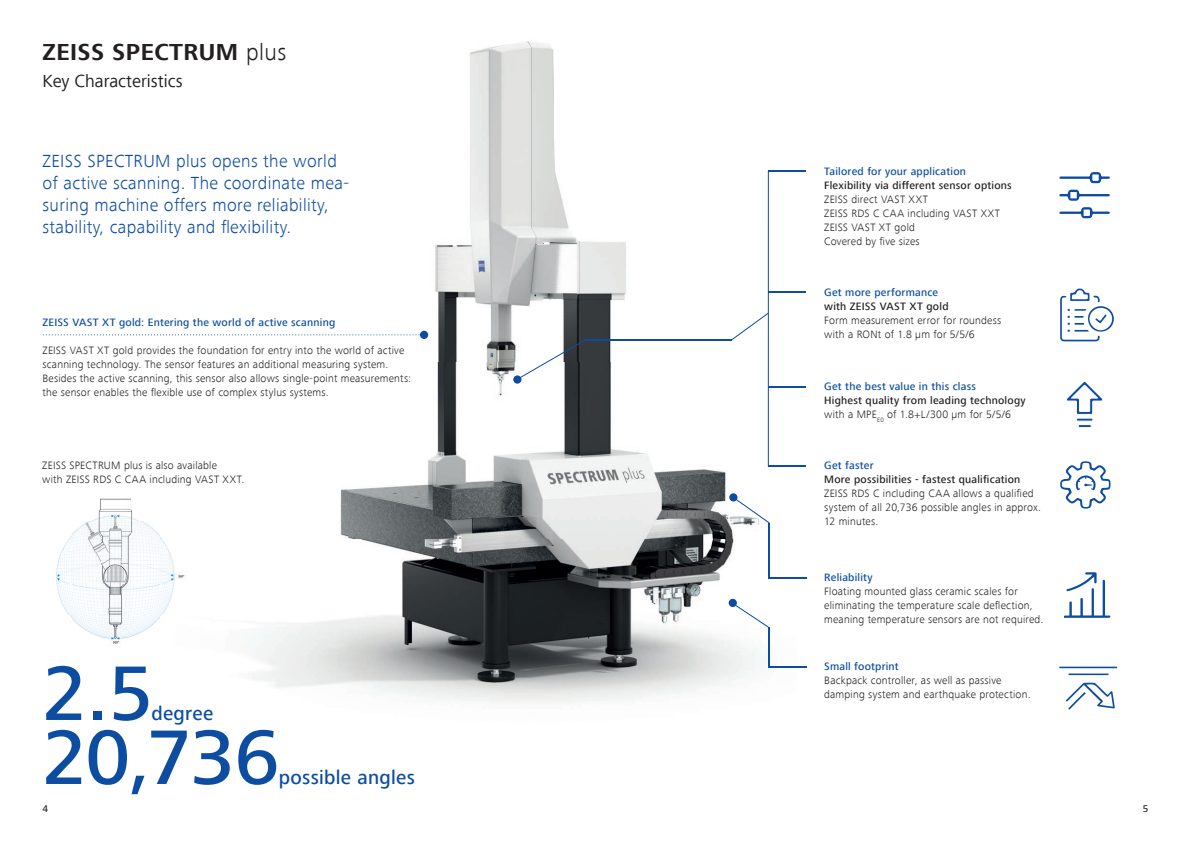
<style>
.page{position:relative;width:1191px;height:842px;background:#fff}
.page>*{position:absolute;margin:0;border:0;box-sizing:border-box;transform-origin:0 0}
.t1{font:500 80px "ZEISS Frutiger Next W1 G";color:#0d4da1}
.t2{font:700 23.8px "ZEISS Frutiger Next W1 G";letter-spacing:.02em;color:#231f20}
.t3{font:500 20px "ZEISS Frutiger Next W1 G";letter-spacing:.015em;color:#0d4da1}
.t4{font:300 18px/22px "ZEISS Frutiger Next W1 G";letter-spacing:.02em;color:#0d4da1}
.t5{font:18px "ZEISS Frutiger Next W1 G";color:#231f20}
.t6{font:300 11px/14px "ZEISS Frutiger Next W1 G";letter-spacing:.02em;color:#231f20}
.t7{font:500 11px/14px "ZEISS Frutiger Next W1 G";letter-spacing:.02em;color:#231f20}
.t8{font:500 11px "ZEISS Frutiger Next W1 G";letter-spacing:.02em;color:#0d4da1}
.t9{font:500 10px "ZEISS Frutiger Next W1 G";color:#231f20}
.s1{font-weight:300}
</style>
<div class="page">
<img style="left:73px;top:41px;width:723px;height:321px">
<img style="left:348px;top:362px;width:448px;height:341px">
<img style="left:252px;top:504px;width:96px;height:184px">
<svg style="left:731px;top:313px;width:37px;height:27px"></svg>
<svg style="left:518px;top:339px;width:68px;height:40px"></svg>
<svg style="left:733px;top:497px;width:36px;height:26px"></svg>
<svg style="left:729px;top:601px;width:40px;height:27px"></svg>
<svg style="left:1060px;top:461px;width:50px;height:48px"></svg>
<svg style="left:1059px;top:666px;width:58px;height:9px"></svg>
<svg style="left:1066px;top:683px;width:48px;height:26px"></svg>
<svg style="left:1060px;top:288px;width:54px;height:53px"></svg>
<svg style="left:1066px;top:381px;width:37px;height:47px"></svg>
<svg style="left:1064px;top:572px;width:47px;height:46px"></svg>
<svg style="left:1059px;top:172px;width:51px;height:47px"></svg>
<hr style="left:585px;top:339px;width:147px;height:1px;background:#0d4da1">
<hr style="left:768px;top:171px;width:38px;height:1px;background:#0d4da1">
<hr style="left:768px;top:292px;width:38px;height:1px;background:#0d4da1">
<hr style="left:768px;top:386px;width:38px;height:1px;background:#0d4da1">
<hr style="left:768px;top:466px;width:38px;height:1px;background:#0d4da1">
<hr style="left:769px;top:578px;width:37px;height:1px;background:#0d4da1">
<hr style="left:769px;top:667px;width:37px;height:1px;background:#0d4da1">
<hr style="left:768px;top:171px;width:1px;height:296px;background:#0d4da1">
<hr style="left:768px;top:523px;width:1px;height:56px;background:#0d4da1">
<hr style="left:768px;top:627px;width:1px;height:41px;background:#0d4da1">
<div style="left:513px;top:375px;width:8px;height:9px;background:#0d4da1;border-radius:50%"></div>
<svg style="left:43px;top:334px;width:377px;height:1px"></svg>
<div style="left:420px;top:331px;width:8px;height:8px;background:#0d4da1;border-radius:50%"></div>
<div style="left:729px;top:493px;width:8px;height:8px;background:#0d4da1;border-radius:50%"></div>
<div style="left:728px;top:599px;width:9px;height:8px;background:#0d4da1;border-radius:50%"></div>
<img style="left:56px;top:498px;width:129px;height:146px">
<h2 class="t2" style="left:43px;top:38px;width:245px">ZEISS SPECTRUM <span class="s1">plus</span></h2>
<h3 class="t5" style="left:43px;top:71px;width:142px">Key Characteristics</h3>
<h3 class="t4" style="left:43px;top:150px;width:308px">ZEISS SPECTRUM plus opens the world of active scanning. The coordinate mea&shy;suring machine offers more reliability, stability, capability and flexibility.</h3>
<p class="t8" style="left:43px;top:316px;width:294px">ZEISS VAST XT gold: Entering the world of active scanning</p>
<p class="t6" style="left:43px;top:343px;width:370px">ZEISS VAST XT gold provides the foundation for entry into the world of active scanning technology. The sensor features an additional measuring system.<br>Besides the active scanning, this sensor also allows single-point measurements: the sensor enables the flexible use of complex stylus systems.</p>
<p class="t6" style="left:42px;top:459px;width:203px">ZEISS SPECTRUM plus is also available<br>with ZEISS RDS C CAA including VAST XXT.</p>
<h1 class="t1" style="left:42px;top:647px;width:113px">2.5</h1>
<h3 class="t3" style="left:151px;top:702px;width:63px">degree</h3>
<h1 class="t1" style="left:42px;top:711px;width:238px">20,736</h1>
<h3 class="t3" style="left:279px;top:766px;width:138px">possible angles</h3>
<p class="t8" style="left:824px;top:165px;width:143px">Tailored for your application</p>
<p class="t7" style="left:824px;top:178px;width:189px">Flexibility via different sensor options</p>
<p class="t6" style="left:824px;top:192px;width:177px">ZEISS direct VAST XXT<br>ZEISS RDS C CAA including VAST XXT<br>ZEISS VAST XT gold<br>Covered by five sizes</p>
<p class="t8" style="left:824px;top:286px;width:115px">Get more performance</p>
<p class="t7" style="left:824px;top:299px;width:126px">with ZEISS VAST XT gold</p>
<p class="t6" style="left:824px;top:313px;width:178px">Form measurement error for roundess with a RONt of 1.8 µm for 5/5/6</p>
<p class="t8" style="left:824px;top:380px;width:153px">Get the best value in this class</p>
<p class="t7" style="left:824px;top:394px;width:203px">Highest quality from leading technology <span class="s1">with a MPE</span><sub>E0</sub> <span class="s1">of 1.8+L/300 µm for 5/5/6</span></p>
<p class="t8" style="left:824px;top:459px;width:51px">Get faster</p>
<p class="t7" style="left:824px;top:473px;width:198px">More possibilities - fastest qualification</p>
<p class="t6" style="left:824px;top:487px;width:218px">ZEISS RDS C including CAA allows a qualified system of all 20,736 possible angles in approx.<br>12 minutes.</p>
<p class="t8" style="left:824px;top:571px;width:50px">Reliability</p>
<p class="t6" style="left:824px;top:585px;width:221px">Floating mounted glass ceramic scales for eliminating the temperature scale deflection, meaning temperature sensors are not required.</p>
<p class="t8" style="left:824px;top:660px;width:76px">Small footprint</p>
<p class="t6" style="left:824px;top:674px;width:208px">Backpack controller, as well as passive damping system and earthquake protection.</p>
<p class="t9" style="left:43px;top:803px;width:7px">4</p>
<p class="t9" style="left:1142px;top:803px;width:7px">5</p>
</div>
